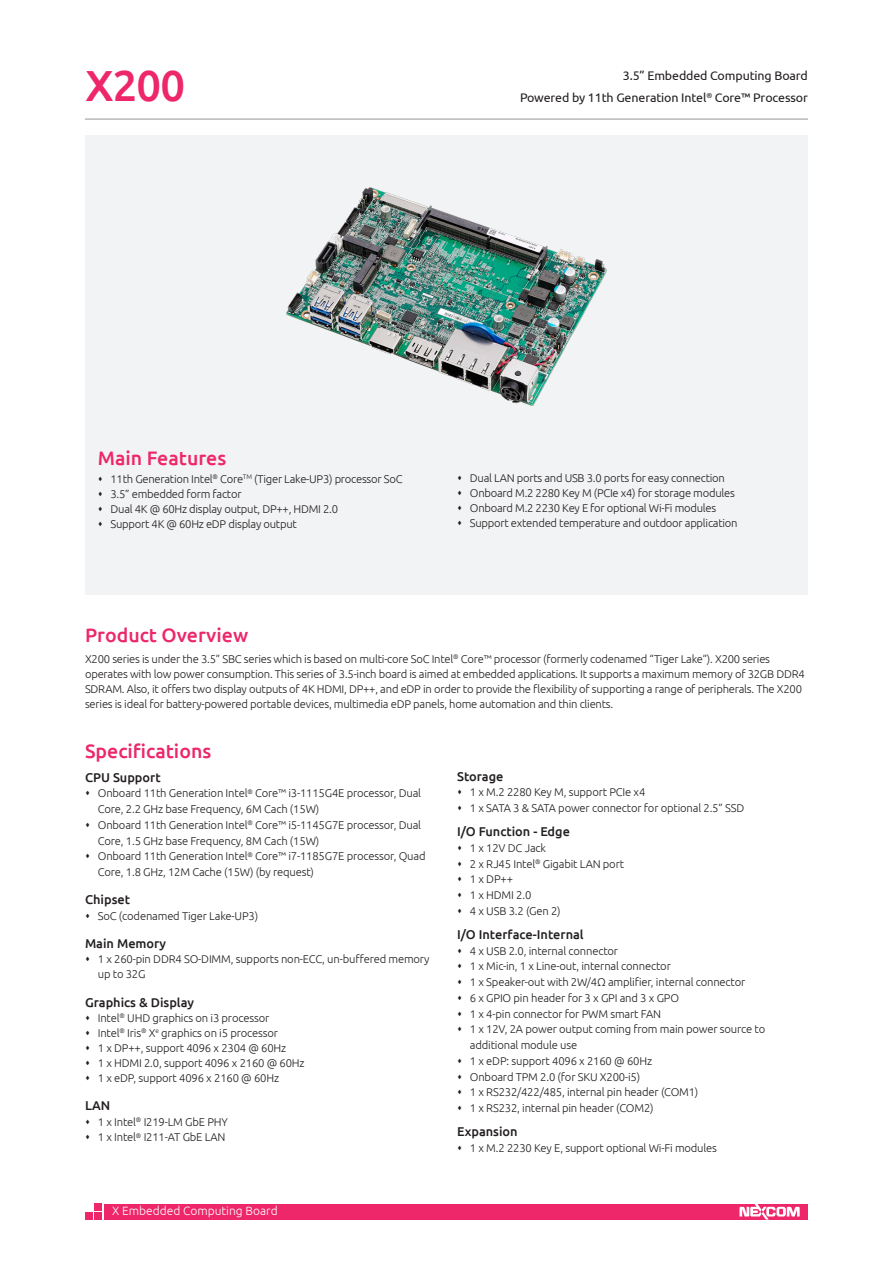
<style>
.page{position:relative;width:893px;height:1263px;background:#fff}
.page>*{position:absolute;margin:0;border:0;box-sizing:border-box;transform-origin:0 0}
.model_name{font:500 43.5px "Ubuntu";color:#ed2769}
.t1{font:500 19.5px "Ubuntu";color:#ed2769}
.item{font:500 12.75px "Ubuntu";color:#231f20}
.model_describe{font:12.45px "Ubuntu";letter-spacing:-.01em;color:#231f20}
.t2{font:300 12px "Ubuntu";color:#fff}
.product_overview{font:300 11.25px/15px "Ubuntu";letter-spacing:-.015em;color:#231f20}
</style>
<div class="page">
<div style="left:104px;top:1204px;width:704px;height:15px;background:#ed2769"></div>
<div style="left:94px;top:1203px;width:7px;height:7px;background:#ed2769"></div>
<div style="left:94px;top:1213px;width:7px;height:7px;background:#ed2769"></div>
<div style="left:85px;top:1213px;width:7px;height:7px;background:#ed2769"></div>
<svg style="left:739px;top:1204px;width:61px;height:15px"></svg>
<hr style="left:85px;top:119px;width:723px;height:1px;background:#939598">
<div style="left:85px;top:136px;width:723px;height:459px;background:#f2f3f4"></div>
<img style="left:286px;top:187px;width:321px;height:219px">
<p class="model_name" style="left:85px;top:58px;width:102px">X200</p>
<p class="model_describe" style="left:623px;top:68px;width:187px">3.5” Embedded Computing Board</p>
<p class="model_describe" style="left:520px;top:90px;width:289px">Powered by 11th Generation Intel<sup>®</sup> Core™ Processor</p>
<h2 class="t1" style="left:98px;top:446px;width:130px">Main Features</h2>
<p class="product_overview" style="left:111px;top:471px;width:293px">11th Generation Intel<sup>®</sup> Core<sup>TM</sup> (Tiger Lake-UP3) processor SoC</p>
<p class="product_overview" style="left:111px;top:486px;width:132px">3.5” embedded form factor</p>
<p class="product_overview" style="left:111px;top:501px;width:229px">Dual 4K @ 60Hz display output, DP++, HDMI 2.0</p>
<p class="product_overview" style="left:111px;top:516px;width:188px">Support 4K @ 60Hz eDP display output</p>
<p class="product_overview" style="left:470px;top:471px;width:257px">Dual LAN ports and USB 3.0 ports for easy connection</p>
<p class="product_overview" style="left:470px;top:486px;width:266px">Onboard M.2 2280 Key M (PCIe x4) for storage modules</p>
<p class="product_overview" style="left:470px;top:501px;width:248px">Onboard M.2 2230 Key E for optional Wi-Fi modules</p>
<p class="product_overview" style="left:470px;top:516px;width:269px">Support extended temperature and outdoor application</p>
<p class="t1" style="left:85px;top:622px;width:165px">Product Overview</p>
<p class="product_overview" style="left:85px;top:651px;width:721px">X200 series is under the 3.5” SBC series which is based on multi-core SoC Intel<sup>®</sup> Core™ processor (formerly codenamed “Tiger Lake”). X200 series operates with low power consumption. This series of 3.5-inch board is aimed at embedded applications. It supports a maximum memory of 32GB DDR4<br>SDRAM. Also, it offers two display outputs of 4K HDMI, DP++, and eDP in order to provide the flexibility of supporting a range of peripherals. The X200 series is ideal for battery-powered portable devices, multimedia eDP panels, home automation and thin clients.</p>
<p class="t1" style="left:85px;top:738px;width:128px">Specifications</p>
<p class="item" style="left:85px;top:769px;width:77px">CPU Support</p>
<p class="product_overview" style="left:98px;top:785px;width:325px;line-height:15.8px">Onboard 11th Generation Intel<sup>®</sup> Core™ i3-1115G4E processor, Dual<br>Core, 2.2 GHz base Frequency, 6M Cach (15W)</p>
<p class="product_overview" style="left:98px;top:817px;width:325px;line-height:15.8px">Onboard 11th Generation Intel<sup>®</sup> Core™ i5-1145G7E processor, Dual<br>Core, 1.5 GHz base Frequency, 8M Cach (15W)</p>
<p class="product_overview" style="left:98px;top:848px;width:329px;line-height:15.8px">Onboard 11th Generation Intel<sup>®</sup> Core™ i7-1185G7E processor, Quad<br>Core, 1.8 GHz, 12M Cache (15W) (by request)</p>
<p class="item" style="left:85px;top:892px;width:47px">Chipset</p>
<p class="product_overview" style="left:98px;top:908px;width:162px">SoC (codenamed Tiger Lake-UP3)</p>
<p class="item" style="left:85px;top:936px;width:83px">Main Memory</p>
<p class="product_overview" style="left:98px;top:951px;width:333px">1 x 260-pin DDR4 SO-DIMM, supports non-ECC, un-buffered memory up to 32G</p>
<p class="item" style="left:85px;top:994px;width:110px">Graphics &amp; Display</p>
<p class="product_overview" style="left:98px;top:1010px;width:173px">Intel<sup>®</sup> UHD graphics on i3 processor</p>
<p class="product_overview" style="left:98px;top:1025px;width:182px">Intel<sup>®</sup> Iris<sup>®</sup> X<sup>e</sup> graphics on i5 processor</p>
<p class="product_overview" style="left:98px;top:1040px;width:190px">1 x DP++, support 4096 x 2304 @ 60Hz</p>
<p class="product_overview" style="left:98px;top:1055px;width:208px">1 x HDMI 2.0, support 4096 x 2160 @ 60Hz</p>
<p class="product_overview" style="left:98px;top:1070px;width:183px">1 x eDP, support 4096 x 2160 @ 60Hz</p>
<p class="item" style="left:85px;top:1097px;width:27px">LAN</p>
<p class="product_overview" style="left:98px;top:1114px;width:132px">1 x Intel<sup>®</sup> I219-LM GbE PHY</p>
<p class="product_overview" style="left:98px;top:1129px;width:129px">1 x Intel<sup>®</sup> I211-AT GbE LAN</p>
<p class="t2" style="left:112px;top:1203px;width:167px">X Embedded Computing Board</p>
<p class="item" style="left:457px;top:768px;width:48px">Storage</p>
<p class="product_overview" style="left:470px;top:784px;width:177px">1 x M.2 2280 Key M, support PCIe x4</p>
<p class="product_overview" style="left:470px;top:800px;width:276px">1 x SATA 3 &amp; SATA power connector for optional 2.5” SSD</p>
<p class="item" style="left:457px;top:823px;width:114px">I/O Function - Edge</p>
<p class="product_overview" style="left:470px;top:840px;width:78px">1 x 12V DC Jack</p>
<p class="product_overview" style="left:470px;top:856px;width:156px">2 x RJ45 Intel<sup>®</sup> Gigabit LAN port</p>
<p class="product_overview" style="left:470px;top:871px;width:45px">1 x DP++</p>
<p class="product_overview" style="left:470px;top:887px;width:63px">1 x HDMI 2.0</p>
<p class="product_overview" style="left:470px;top:903px;width:92px">4 x USB 3.2 (Gen 2)</p>
<p class="item" style="left:457px;top:926px;width:128px">I/O Interface-Internal</p>
<p class="product_overview" style="left:470px;top:943px;width:150px">4 x USB 2.0, internal connector</p>
<p class="product_overview" style="left:470px;top:958px;width:202px">1 x Mic-in, 1 x Line-out, internal connector</p>
<p class="product_overview" style="left:470px;top:974px;width:277px">1 x Speaker-out with 2W/4Ω amplifier, internal connector</p>
<p class="product_overview" style="left:470px;top:990px;width:211px">6 x GPIO pin header for 3 x GPI and 3 x GPO</p>
<p class="product_overview" style="left:470px;top:1006px;width:193px">1 x 4-pin connector for PWM smart FAN</p>
<p class="product_overview" style="left:470px;top:1021px;width:297px;line-height:15.8px">1 x 12V, 2A power output coming from main power source to additional module use</p>
<p class="product_overview" style="left:470px;top:1053px;width:184px">1 x eDP: support 4096 x 2160 @ 60Hz</p>
<p class="product_overview" style="left:470px;top:1069px;width:172px">Onboard TPM 2.0 (for SKU X200-i5)</p>
<p class="product_overview" style="left:470px;top:1084px;width:230px">1 x RS232/422/485, internal pin header (COM1)</p>
<p class="product_overview" style="left:470px;top:1100px;width:185px">1 x RS232, internal pin header (COM2)</p>
<p class="item" style="left:457px;top:1123px;width:62px">Expansion</p>
<p class="product_overview" style="left:470px;top:1140px;width:249px">1 x M.2 2230 Key E, support optional Wi-Fi modules</p>
</div>
